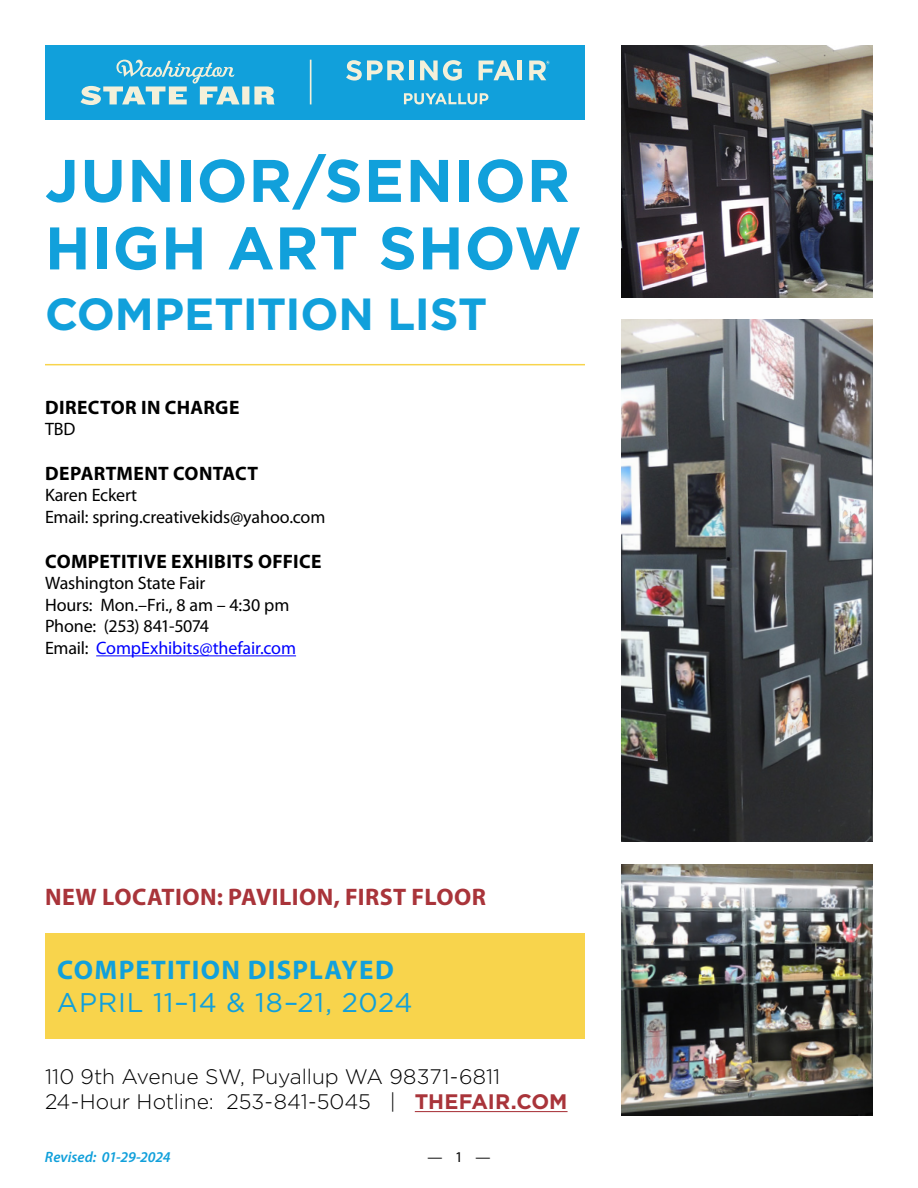
<style>
.page{position:relative;width:918px;height:1188px;background:#fff}
.page>*{position:absolute;margin:0;border:0;box-sizing:border-box;transform-origin:0 0}
.t1{font:700 60px/67.5px "Gotham";letter-spacing:.015em;color:#11a0db}
.t2{font:700 45px "Gotham";letter-spacing:-.005em;color:#11a0db}
.t3{font:27px "Gotham";letter-spacing:.025em;color:#11a0db}
.t4{font:700 27px "Myriad Pro";letter-spacing:.045em;color:#11a0db}
.t5{font:700 24px "Myriad Pro";letter-spacing:.02em;color:#a9343a}
.t6{font:300 21px/25.2px "Gotham";letter-spacing:-.005em;color:#000}
.t7{font:700 19.5px "Myriad Pro";letter-spacing:.015em;color:#000}
.t8{font:18px/21.6px "Myriad Pro";letter-spacing:-.01em;color:#000}
.t9{font:italic 600 15px "Myriad Pro";letter-spacing:-.005em;color:#11a0db}
.t10{font:15px "Myriad Pro";color:#000}
.s1{color:#00f}
.s2{font-weight:700;color:#a9343a}
</style>
<div class="page">
<hr style="left:45px;top:364px;width:540px;height:1px;background:#f8d44c">
<hr style="left:96px;top:655px;width:200px;height:1px;background:#00f">
<img style="left:621px;top:46px;width:252px;height:251px">
<img style="left:621px;top:320px;width:252px;height:522px">
<img style="left:621px;top:864px;width:252px;height:252px">
<div style="left:45px;top:45px;width:540px;height:75px;background:#11a0db"></div>
<svg style="left:310px;top:60px;width:1px;height:44px"></svg>
<svg style="left:80px;top:60px;width:195px;height:45px"></svg>
<svg style="left:479px;top:60px;width:35px;height:20px"></svg>
<hr style="left:518px;top:61px;width:4px;height:19px;background:#f4f0d9">
<svg style="left:346px;top:60px;width:58px;height:21px"></svg>
<div style="left:409px;top:60px;width:5px;height:20px;background:#f4f0d9"></div>
<svg style="left:420px;top:60px;width:42px;height:21px"></svg>
<svg style="left:529px;top:61px;width:21px;height:19px"></svg>
<svg style="left:404px;top:93px;width:84px;height:11px"></svg>
<div style="left:45px;top:934px;width:540px;height:105px;background:#f8d44c"></div>
<hr style="left:415px;top:1111px;width:153px;height:1px;background:#a9343a">
<h1 class="t1" style="left:45px;top:147px;width:538px">JUNIOR/SENIOR<br>HIGH ART SHOW</h1>
<h2 class="t2" style="left:45px;top:284px;width:444px">COMPETITION LIST</h2>
<p class="t7" style="left:45px;top:394px;width:196px">DIRECTOR IN CHARGE</p>
<p class="t8" style="left:45px;top:418px;width:32px">TBD</p>
<p class="t7" style="left:45px;top:461px;width:214px">DEPARTMENT CONTACT</p>
<p class="t8" style="left:45px;top:484px;width:282px">Karen Eckert<br>Email: spring.creativekids@yahoo.com</p>
<p class="t7" style="left:45px;top:548px;width:278px">COMPETITIVE EXHIBITS OFFICE</p>
<p class="t8" style="left:45px;top:572px;width:253px">Washington State Fair<br>Hours: Mon.–Fri., 8 am – 4:30 pm<br>Phone: (253) 841-5074<br>Email: <span class="s1">CompExhibits@thefair.com</span></p>
<h3 class="t5" style="left:45px;top:881px;width:442px">NEW LOCATION: PAVILION, FIRST FLOOR</h3>
<h3 class="t4" style="left:57px;top:953px;width:338px">COMPETITION DISPLAYED</h3>
<h3 class="t3" style="left:57px;top:985px;width:357px">APRIL 11–14 &amp; 18–21, 2024</h3>
<p class="t6" style="left:45px;top:1064px;width:524px">110 9th Avenue SW, Puyallup WA 98371-6811<br>24-Hour Hotline: 253-841-5045 | <span class="s2">THEFAIR.COM</span></p>
<p class="t9" style="left:45px;top:1147px;width:127px">Revised: 01-29-2024</p>
<p class="t10" style="left:427px;top:1147px;width:65px">— 1 —</p>
</div>
